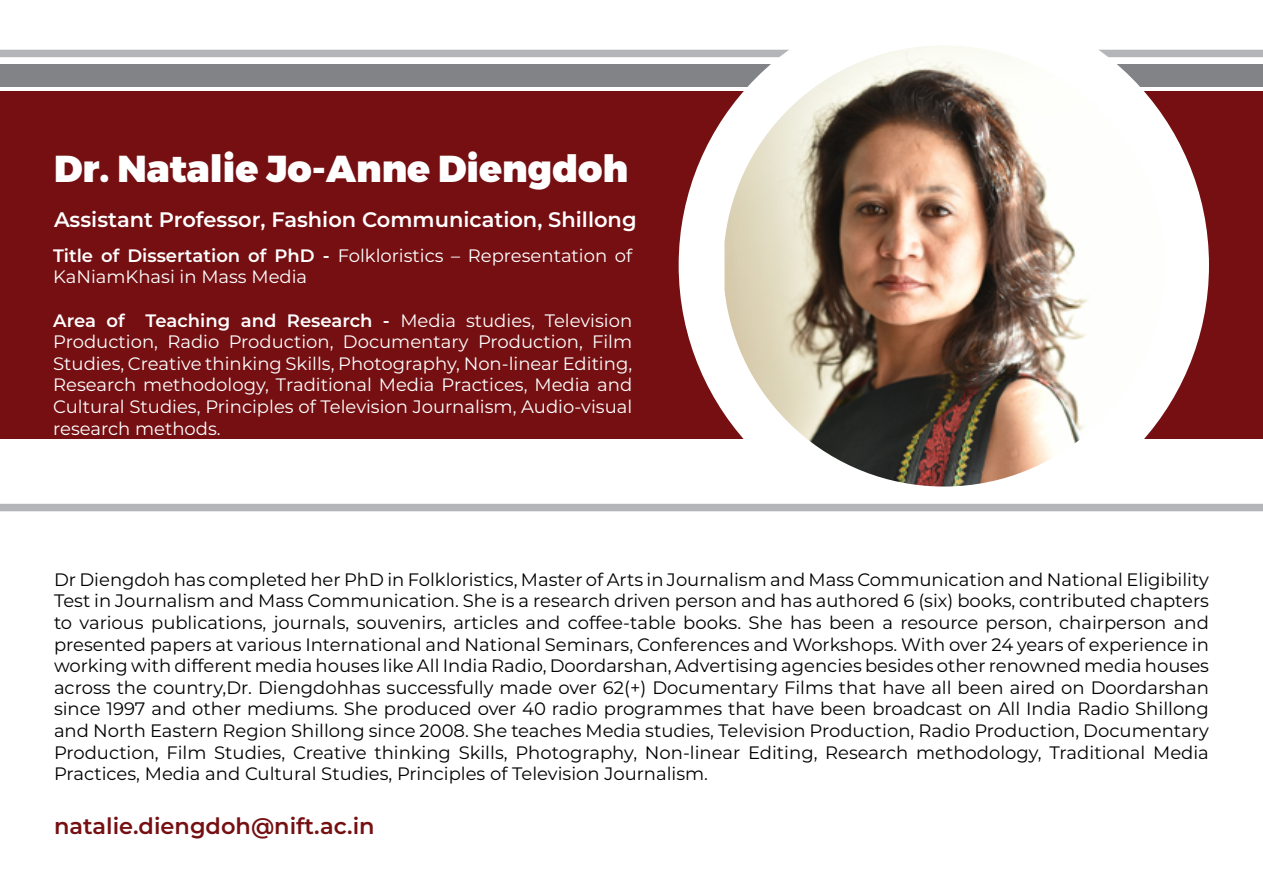
<style>
.page{position:relative;width:1263px;height:893px;background:#fff}
.page>*{position:absolute;margin:0;border:0;box-sizing:border-box;transform-origin:0 0}
.t1{font:900 37.5px "Montserrat";color:#fff}
.t2{font:600 22.5px "Montserrat";color:#750f12}
.t3{font:600 21px "Montserrat";color:#fff}
.t4{font:18px/21.6px "Montserrat";color:#000;text-align:justify}
.t5{font:18px/21.6px "Montserrat";color:#fff}
.s1{font-weight:600}
</style>
<div class="page">
<div style="left:0;top:50px;width:1263px;height:7px;background:#b3b5b8"></div>
<div style="left:0;top:91px;width:1263px;height:348px;background:#750f12"></div>
<div style="left:0;top:64px;width:1263px;height:22px;background:#818386"></div>
<div style="left:679px;top:0;width:530px;height:530px;background:#fff;border-radius:50%"></div>
<img style="left:724px;top:46px;width:440px;height:440px">
<div style="left:0;top:504px;width:1263px;height:7px;background:#b3b5b8"></div>
<h1 class="t1" style="left:54px;top:145px;width:576px">Dr. Natalie Jo-Anne Diengdoh</h1>
<p class="t3" style="left:54px;top:204px;width:584px">Assistant Professor, Fashion Communication, Shillong</p>
<p class="t5" style="left:53px;top:244px;width:580px"><span class="s1">Title of Dissertation of PhD -</span> Folkloristics – Representation of<br>KaNiamKhasi in Mass Media</p>
<p class="t5" style="left:53px;top:309px;width:580px;text-align:justify"><span class="s1">Area of Teaching and Research -</span> Media studies, Television Production, Radio Production, Documentary Production, Film Studies, Creative thinking Skills, Photography, Non-linear Editing, Research methodology, Traditional Media Practices, Media and Cultural Studies, Principles of Television Journalism, Audio-visual research methods.</p>
<p class="t4" style="left:54px;top:568px;width:1156px">Dr Diengdoh has completed her PhD in Folkloristics, Master of Arts in Journalism and Mass Communication and National Eligibility Test in Journalism and Mass Communication. She is a research driven person and has authored 6 (six) books, contributed chapters to various publications, journals, souvenirs, articles and coffee-table books. She has been a resource person, chairperson and presented papers at various International and National Seminars, Conferences and Workshops. With over 24 years of experience in working with different media houses like All India Radio, Doordarshan, Advertising agencies besides other renowned media houses across the country,Dr. Diengdohhas successfully made over 62(+) Documentary Films that have all been aired on Doordarshan since 1997 and other mediums. She produced over 40 radio programmes that have been broadcast on All India Radio Shillong and North Eastern Region Shillong since 2008. She teaches Media studies, Television Production, Radio Production, Documentary Production, Film Studies, Creative thinking Skills, Photography, Non-linear Editing, Research methodology, Traditional Media Practices, Media and Cultural Studies, Principles of Television Journalism.</p>
<p class="t2" style="left:54px;top:810px;width:322px">natalie.diengdoh@nift.ac.in</p>
</div>
